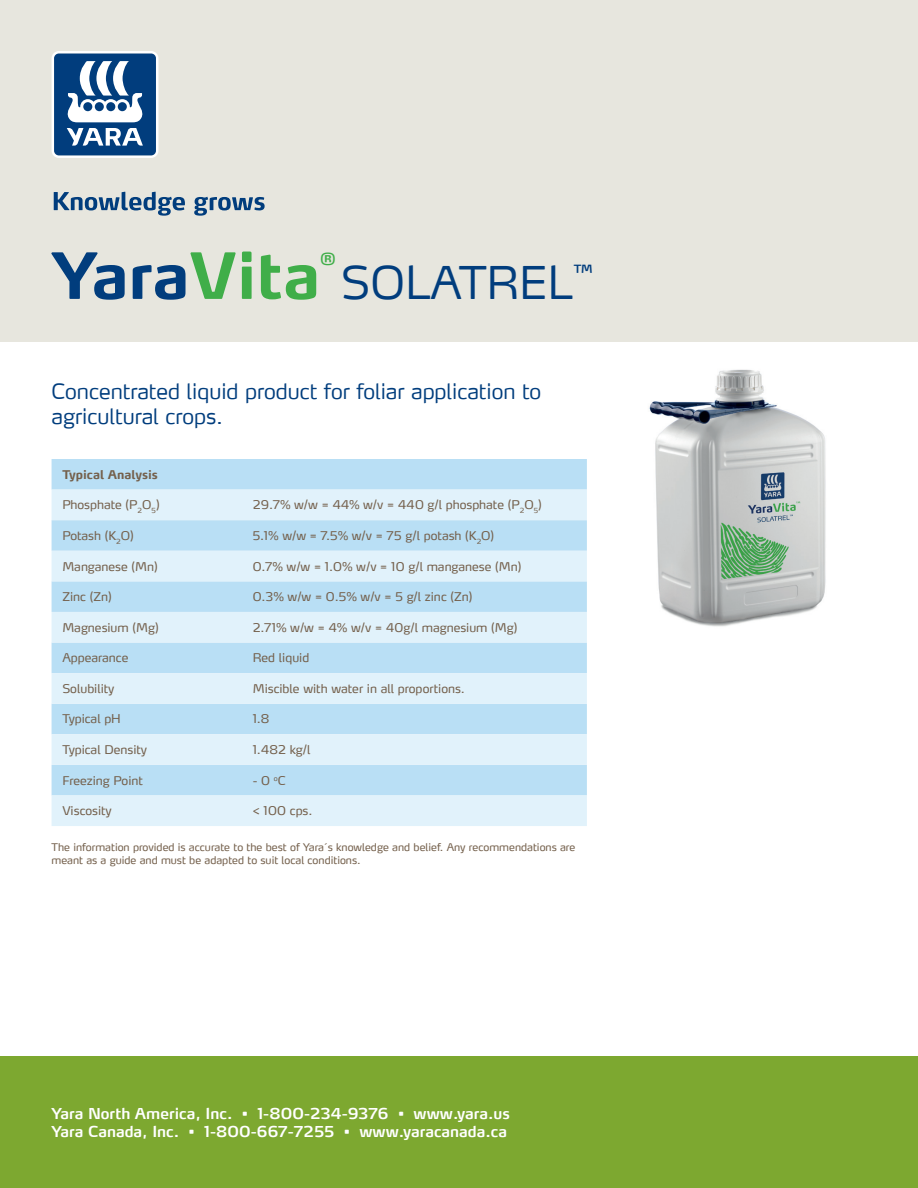
<style>
.page{position:relative;width:918px;height:1188px;background:#fff}
.page>*{position:absolute;margin:0;border:0;box-sizing:border-box;transform-origin:0 0}
.t1{font:700 63px "Yara Max LF";color:#013d7d}
.t2{font:300 45px "Yara Max LF";color:#013d7d}
.t3{font:300 21px/25.2px "Yara Max LF";color:#013d7d}
.t4{font:19.5px "Yara Max LF";color:#013d7d}
.t5{font:700 16.65px "Yara Max LF";color:#40ae49}
.t6{font:600 15px/18px "Yara Max LF";color:#fff}
.t7{font:12px "Yara Max LF";color:#75614d}
.t8{font:700 12px "Yara Max LF";color:#75614d}
.t9{font:10.5px/12.6px "Yara Max LF";color:#75614d}
.s1{color:#40ae49}
</style>
<div class="page">
<div style="left:0;top:0;width:918px;height:341px;background:#e7e6de"></div>
<img style="left:649px;top:369px;width:177px;height:258px">
<svg style="left:52px;top:51px;width:106px;height:107px;background:#5980aa"></svg>
<svg style="left:54px;top:192px;width:211px;height:24px"></svg>
<div style="left:52px;top:459px;width:535px;height:31px;background:#b9dff5"></div>
<svg style="left:52px;top:490px;width:535px;height:336px;background:#cfe9f8"></svg>
<div style="left:0;top:1056px;width:918px;height:132px;background:#7da830"></div>
<h1 class="t1" style="left:52px;top:236px;width:270px">Yara<span class="s1">Vita</span></h1>
<h3 class="t5" style="left:320px;top:249px;width:17px">®</h3>
<h2 class="t2" style="left:341px;top:254px;width:234px">SOLATREL</h2>
<h3 class="t4" style="left:573px;top:260px;width:21px">™</h3>
<h3 class="t3" style="left:52px;top:379px;width:491px">Concentrated liquid product for foliar application to agricultural crops.</h3>
<p class="t8" style="left:62px;top:467px;width:97px">Typical Analysis</p>
<p class="t7" style="left:62px;top:497px;width:99px">Phosphate (P<sub>2</sub>O<sub>5</sub>)</p>
<p class="t7" style="left:253px;top:497px;width:291px">29.7% w/w = 44% w/v = 440 g/l phosphate (P<sub>2</sub>O<sub>5</sub>)</p>
<p class="t7" style="left:62px;top:528px;width:73px">Potash (K<sub>2</sub>O)</p>
<p class="t7" style="left:253px;top:528px;width:243px">5.1% w/w = 7.5% w/v = 75 g/l potash (K<sub>2</sub>O)</p>
<p class="t7" style="left:62px;top:559px;width:97px">Manganese (Mn)</p>
<p class="t7" style="left:253px;top:559px;width:270px">0.7% w/w = 1.0% w/v = 10 g/l manganese (Mn)</p>
<p class="t7" style="left:62px;top:589px;width:51px">Zinc (Zn)</p>
<p class="t7" style="left:253px;top:589px;width:221px">0.3% w/w = 0.5% w/v = 5 g/l zinc (Zn)</p>
<p class="t7" style="left:62px;top:620px;width:98px">Magnesium (Mg)</p>
<p class="t7" style="left:253px;top:620px;width:266px">2.71% w/w = 4% w/v = 40g/l magnesium (Mg)</p>
<p class="t7" style="left:62px;top:650px;width:68px">Appearance</p>
<p class="t7" style="left:253px;top:650px;width:58px">Red liquid</p>
<p class="t7" style="left:62px;top:681px;width:54px">Solubility</p>
<p class="t7" style="left:253px;top:681px;width:214px">Miscible with water in all proportions.</p>
<p class="t7" style="left:62px;top:712px;width:60px">Typical pH</p>
<p class="t7" style="left:253px;top:712px;width:18px">1.8</p>
<p class="t7" style="left:62px;top:742px;width:86px">Typical Density</p>
<p class="t7" style="left:253px;top:742px;width:59px">1.482 kg/l</p>
<p class="t7" style="left:62px;top:773px;width:82px">Freezing Point</p>
<p class="t7" style="left:253px;top:773px;width:34px">- 0 <sup>o</sup>C</p>
<p class="t7" style="left:62px;top:803px;width:51px">Viscosity</p>
<p class="t7" style="left:253px;top:803px;width:61px">&lt; 100 cps.</p>
<p class="t9" style="left:52px;top:841px;width:525px">The information provided is accurate to the best of Yara´s knowledge and belief. Any recommendations are meant as a guide and must be adapted to suit local conditions.</p>
<p class="t6" style="left:52px;top:1104px;width:460px">Yara North America, Inc. • 1-800-234-9376 • www.yara.us<br>Yara Canada, Inc. • 1-800-667-7255 • www.yaracanada.ca</p>
</div>
